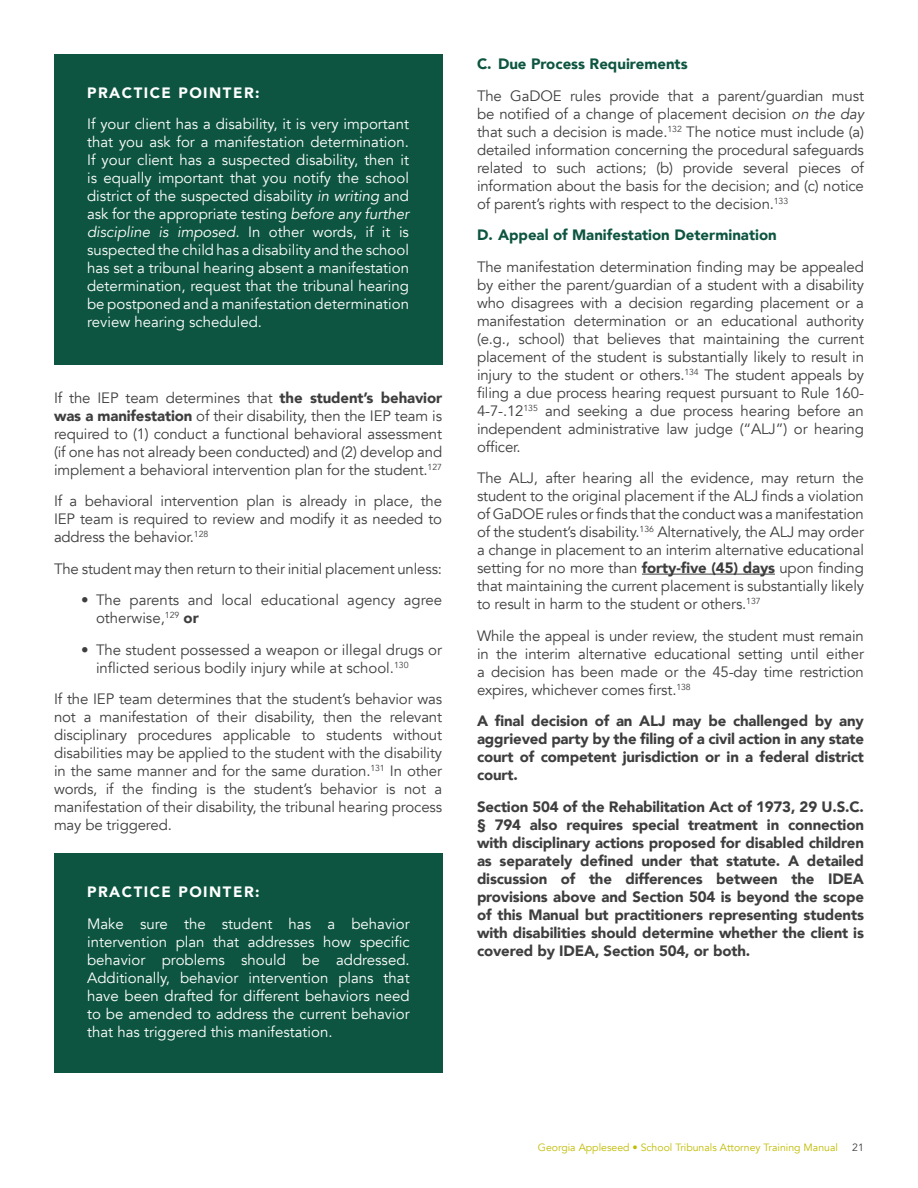
<style>
.page{position:relative;width:918px;height:1188px;background:#fff}
.page>*{position:absolute;margin:0;border:0;box-sizing:border-box;transform-origin:0 0}
.t1{font:15px/18px "Avenir";letter-spacing:-.01em;color:#3e3e3f;text-align:justify}
.t2{font:15px/18px "Avenir";color:#fff;text-align:justify}
.t3{font:900 15px/18px "Avenir";letter-spacing:-.01em;color:#3e3e3f;text-align:justify}
.t4{font:900 15px "Avenir";color:#0d5540}
.t5{font:900 15px "Avenir";letter-spacing:.1em;color:#fff}
.t6{font:10.5px "Avenir";color:#c0bc00}
.t7{font:10.5px "Avenir";color:#3e3e3f}
.s1{font-style:italic}
.s2{font-weight:900}
</style>
<div class="page">
<div style="left:54px;top:54px;width:388px;height:310px;background:#0d5540"></div>
<div style="left:54px;top:854px;width:388px;height:219px;background:#0d5540"></div>
<hr style="left:642px;top:574px;width:133px;height:1px;background:#3e3e3f">
<p class="t5" style="left:87px;top:80px;width:174px">PRACTICE POINTER:</p>
<p class="t2" style="left:87px;top:115px;width:323px">If your client has a disability, it is very important that you ask for a manifestation determination.<br>If your client has a suspected disability, then it is equally important that you notify the school district of the suspected disability <span class="s1">in writing</span> and ask for the appropriate testing <span class="s1">before any further discipline is imposed.</span> In other words, if it is suspected the child has a disability and the school has set a tribunal hearing absent a manifestation determination, request that the tribunal hearing be postponed and a manifestation determination review hearing scheduled.</p>
<p class="t1" style="left:54px;top:389px;width:390px">If the IEP team determines that <span class="s2">the student’s behavior was a manifestation</span> of their disability, then the IEP team is required to (1) conduct a functional behavioral assessment (if one has not already been conducted) and (2) develop and implement a behavioral intervention plan for the student.<sup>127</sup></p>
<p class="t1" style="left:54px;top:492px;width:390px">If a behavioral intervention plan is already in place, the IEP team is required to review and modify it as needed to address the behavior.<sup>128</sup></p>
<p class="t1" style="left:54px;top:560px;width:390px">The student may then return to their initial placement unless:</p>
<p class="t1" style="left:96px;top:591px;width:348px;text-indent:-15px">• The parents and local educational agency agree otherwise,<sup>129</sup> <span class="s2">or</span></p>
<p class="t1" style="left:96px;top:641px;width:348px;text-indent:-15px">• The student possessed a weapon or illegal drugs or inflicted serious bodily injury while at school.<sup>130</sup></p>
<p class="t1" style="left:54px;top:690px;width:390px">If the IEP team determines that the student’s behavior was not a manifestation of their disability, then the relevant disciplinary procedures applicable to students without disabilities may be applied to the student with the disability in the same manner and for the same duration.<sup>131</sup> In other words, if the finding is the student’s behavior is not a manifestation of their disability, the tribunal hearing process may be triggered.</p>
<p class="t5" style="left:87px;top:879px;width:174px">PRACTICE POINTER:</p>
<p class="t2" style="left:87px;top:915px;width:324px">Make sure the student has a behavior intervention plan that addresses how specific behavior problems should be addressed.<br>Additionally, behavior intervention plans that have been drafted for different behaviors need to be amended to address the current behavior that has triggered this manifestation.</p>
<p class="t4" style="left:477px;top:51px;width:212px">C. Due Process Requirements</p>
<p class="t1" style="left:477px;top:87px;width:389px">The GaDOE rules provide that a parent/guardian must be notified of a change of placement decision <span class="s1">on the day </span>that such a decision is made.<sup>132</sup> The notice must include (a) detailed information concerning the procedural safeguards related to such actions; (b) provide several pieces of information about the basis for the decision; and (c) notice of parent’s rights with respect to the decision.<sup>133</sup></p>
<p class="t4" style="left:477px;top:222px;width:301px">D. Appeal of Manifestation Determination</p>
<p class="t1" style="left:477px;top:258px;width:389px">The manifestation determination finding may be appealed by either the parent/guardian of a student with a disability who disagrees with a decision regarding placement or a manifestation determination or an educational authority (e.g., school) that believes that maintaining the current placement of the student is substantially likely to result in injury to the student or others.<sup>134</sup> The student appeals by filing a due process hearing request pursuant to Rule 160- 4-7-.12<sup>135</sup> and seeking a due process hearing before an independent administrative law judge (“ALJ”) or hearing officer.</p>
<p class="t1" style="left:477px;top:469px;width:389px">The ALJ, after hearing all the evidence, may return the student to the original placement if the ALJ finds a violation of GaDOE rules or finds that the conduct was a manifestation of the student’s disability.<sup>136</sup> Alternatively, the ALJ may order a change in placement to an interim alternative educational setting for no more than <span class="s2">forty-five (45) days</span> upon finding that maintaining the current placement is substantially likely to result in harm to the student or others.<sup>137</sup></p>
<p class="t1" style="left:477px;top:627px;width:389px">While the appeal is under review, the student must remain in the interim alternative educational setting until either a decision has been made or the 45-day time restriction expires, whichever comes first.<sup>138</sup></p>
<p class="t3" style="left:477px;top:711px;width:389px">A final decision of an ALJ may be challenged by any aggrieved party by the filing of a civil action in any state court of competent jurisdiction or in a federal district court.</p>
<p class="t3" style="left:477px;top:797px;width:389px">Section 504 of the Rehabilitation Act of 1973, 29 U.S.C. § 794 also requires special treatment in connection with disciplinary actions proposed for disabled children as separately defined under that statute. A detailed discussion of the differences between the IDEA provisions above and Section 504 is beyond the scope of this Manual but practitioners representing students with disabilities should determine whether the client is covered by IDEA, Section 504, or both.</p>
<p class="t6" style="left:538px;top:1142px;width:302px">Georgia Appleseed • School Tribunals Attorney Training Manual</p>
<p class="t7" style="left:852px;top:1142px;width:13px">21</p>
</div>
